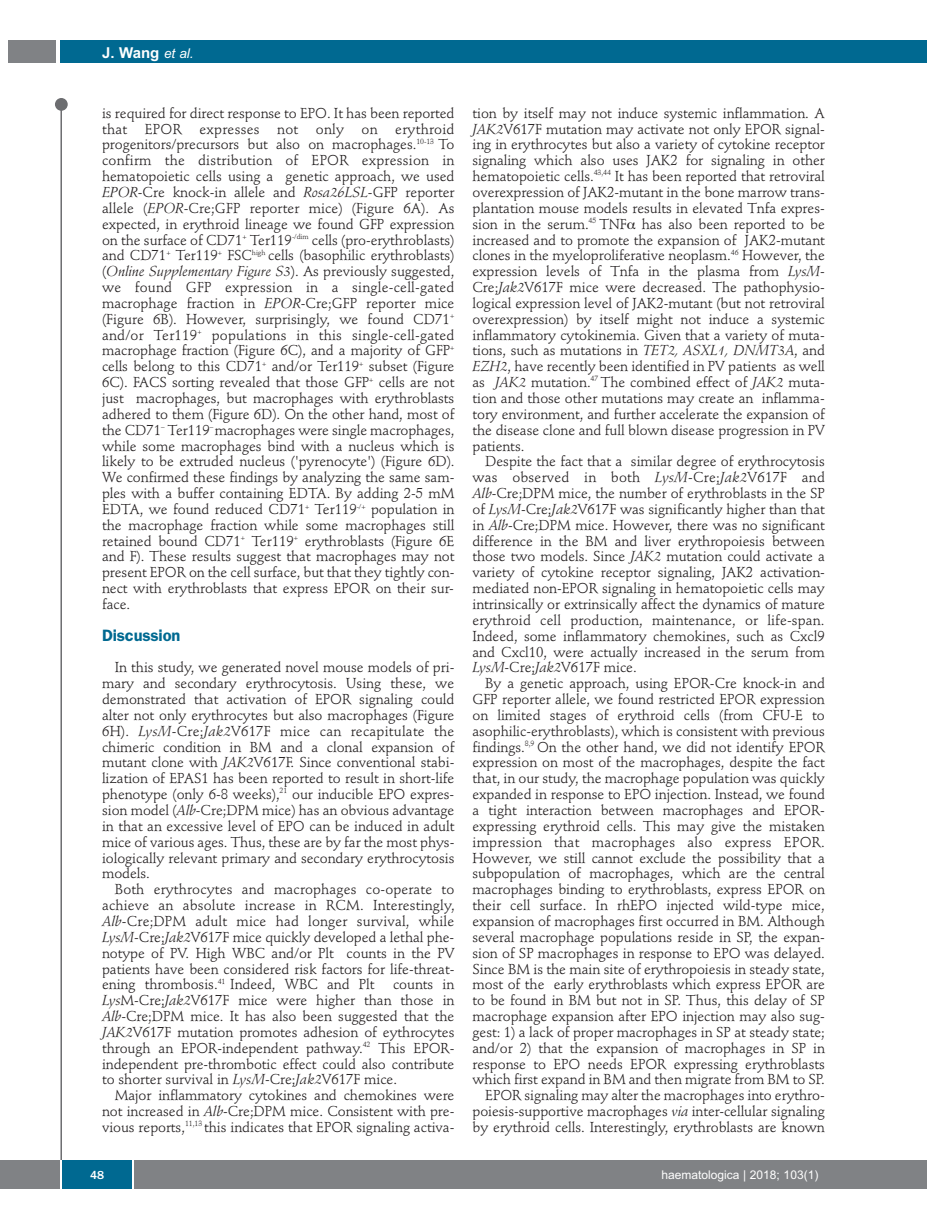
<style>
.page{position:relative;width:927px;height:1225px;background:#fff}
.page>*{position:absolute;margin:0;border:0;box-sizing:border-box;transform-origin:0 0}
.t1{font:600 16.5px "Franklin Gothic";letter-spacing:-.01em;color:#006991}
.t2{font:700 15px "Arial";color:#fff}
.t3{font:14.25px/15.9px "Stempel Schneidler";letter-spacing:-.005em;color:#231f20;text-align:justify}
.t4{font:12px "Arial";color:#fff}
.t5{font:500 12px "Franklin Gothic";color:#fff}
.s1{font-weight:400;font-style:italic;font-size:13.5px}
.s2{font-style:italic}
</style>
<div class="page">
<div style="left:911px;top:40px;width:16px;height:22px;background:#006991"></div>
<div style="left:910px;top:1160px;width:17px;height:28px;background:#808285"></div>
<div style="left:55px;top:98px;width:13px;height:13px;background:#6c6d70;border-radius:50%"></div>
<hr style="left:60px;top:101px;width:2px;height:1061px;background:#6c6d70">
<div style="left:60px;top:40px;width:852px;height:22px;background:#006991"></div>
<div style="left:9px;top:40px;width:47px;height:22px;background:#808285"></div>
<div style="left:0;top:1160px;width:911px;height:28px;background:#808285"></div>
<div style="left:62px;top:1160px;width:71px;height:28px;background:#006991"></div>
<hr style="left:60px;top:1160px;width:2px;height:28px;background:#fff">
<svg style="left:133px;top:1160px;width:1px;height:28px"></svg>
<p class="t2" style="left:102px;top:44px;width:93px">J. Wang <span class="s1">et al.</span></p>
<p class="t3" style="left:102px;top:106px;width:354px">is required for direct response to EPO. It has been reported that EPOR expresses not only on erythroid progenitors/precursors but also on macrophages.<sup>10-13</sup> To confirm the distribution of EPOR expression in hematopoietic cells using a genetic approach, we used <span class="s2">EPOR</span>-Cre knock-in allele and <span class="s2">Rosa26LSL</span>-GFP reporter allele (<span class="s2">EPOR</span>-Cre;GFP reporter mice) (Figure 6A). As expected, in erythroid lineage we found GFP expression on the surface of CD71<sup>+</sup> Ter119<sup>-/dim</sup> cells (pro-erythroblasts) and CD71<sup>+</sup> Ter119<sup>+</sup> FSC<sup>high</sup> cells (basophilic erythroblasts) (<span class="s2">Online Supplementary Figure S3</span>). As previously suggested, we found GFP expression in a single-cell-gated macrophage fraction in <span class="s2">EPOR</span>-Cre;GFP reporter mice (Figure 6B). However, surprisingly, we found CD71<sup>+ </sup>and/or Ter119<sup>+</sup> populations in this single-cell-gated macrophage fraction (Figure 6C), and a majority of GFP<sup>+ </sup>cells belong to this CD71<sup>+</sup> and/or Ter119<sup>+</sup> subset (Figure 6C). FACS sorting revealed that those GFP<sup>+</sup> cells are not just macrophages, but macrophages with erythroblasts adhered to them (Figure 6D). On the other hand, most of the CD71<sup>–</sup> Ter119<sup>–</sup> macrophages were single macrophages, while some macrophages bind with a nucleus which is likely to be extruded nucleus ('pyrenocyte') (Figure 6D).<br>We confirmed these findings by analyzing the same sam&shy;ples with a buffer containing EDTA. By adding 2-5 mM EDTA, we found reduced CD71<sup>+</sup> Ter119<sup>-/+</sup> population in the macrophage fraction while some macrophages still retained bound CD71<sup>+</sup> Ter119<sup>+</sup> erythroblasts (Figure 6E and F). These results suggest that macrophages may not present EPOR on the cell surface, but that they tightly con&shy;nect with erythroblasts that express EPOR on their sur&shy;face.</p>
<p class="t1" style="left:102px;top:629px;width:80px">Discussion</p>
<p class="t3" style="left:102px;top:661px;width:354px;text-indent:13px">In this study, we generated novel mouse models of pri&shy;mary and secondary erythrocytosis. Using these, we demonstrated that activation of EPOR signaling could alter not only erythrocytes but also macrophages (Figure 6H). <span class="s2">LysM</span>-Cre;<span class="s2">Jak2</span>V617F mice can recapitulate the chimeric condition in BM and a clonal expansion of mutant clone with <span class="s2">JAK2</span>V617F. Since conventional stabi&shy;lization of EPAS1 has been reported to result in short-life phenotype (only 6-8 weeks),<sup>21</sup> our inducible EPO expres&shy;sion model (<span class="s2">Alb</span>-Cre;DPM mice) has an obvious advantage in that an excessive level of EPO can be induced in adult mice of various ages. Thus, these are by far the most phys&shy;iologically relevant primary and secondary erythrocytosis models.</p>
<p class="t3" style="left:102px;top:882px;width:354px;text-indent:13px">Both erythrocytes and macrophages co-operate to achieve an absolute increase in RCM. Interestingly, <span class="s2">Alb</span>-Cre;DPM adult mice had longer survival, while <span class="s2">LysM</span>-Cre;<span class="s2">Jak2</span>V617F mice quickly developed a lethal phe&shy;notype of PV. High WBC and/or Plt counts in the PV patients have been considered risk factors for life-threat&shy;ening thrombosis.<sup>41</sup> Indeed, WBC and Plt</p>
<p class="t3" style="left:102px;top:978px;width:354px;text-indent:291px">counts in <span class="s2">Lys</span>M-Cre;<span class="s2">Jak2</span>V617F mice were higher than those in <span class="s2">Alb</span>-Cre;DPM mice. It has also been suggested that the <span class="s2">JAK2</span>V617F mutation promotes adhesion of eythrocytes through an EPOR-independent pathway.<sup>42</sup> This EPOR&shy;independent pre-thrombotic effect could also contribute to shorter survival in <span class="s2">LysM</span>-Cre;<span class="s2">Jak2</span>V617F mice.</p>
<p class="t3" style="left:102px;top:1088px;width:354px;text-indent:13px">Major inflammatory cytokines and chemokines were not increased in <span class="s2">Alb</span>-Cre;DPM mice. Consistent with pre&shy;vious reports,<sup>11,13</sup> this indicates that EPOR signaling activa-</p>
<p class="t3" style="left:472px;top:106px;width:354px">tion by itself may not induce systemic inflammation. A <span class="s2">JAK2</span>V617F mutation may activate not only EPOR signal&shy;ing in erythrocytes but also a variety of cytokine receptor signaling which also uses JAK2 for signaling in other hematopoietic cells.<sup>43,44</sup> It has been reported that retroviral overexpression of JAK2-mutant in the bone marrow trans&shy;plantation mouse models results in elevated Tnfa expres&shy;sion in the serum.<sup>45</sup> TNF has also been reported to be increased and to promote the expansion of JAK2-mutant clones in the myeloproliferative neoplasm.<sup>46</sup> However, the expression levels of Tnfa in the plasma from <span class="s2">LysM</span>-Cre;<span class="s2">Jak2</span>V617F mice were decreased. The pathophysio&shy;logical expression level of JAK2-mutant (but not retroviral overexpression) by itself might not induce a systemic inflammatory cytokinemia. Given that a variety of muta&shy;tions, such as mutations in <span class="s2">TET2, ASXL1, DNMT3A</span>, and <span class="s2">EZH2</span>, have recently been identified in PV patients as well as <span class="s2">JAK2</span> mutation.<sup>47</sup> The combined effect of <span class="s2">JAK2</span> muta&shy;tion and those other mutations may create an inflamma&shy;tory environment, and further accelerate the expansion of the disease clone and full blown disease progression in PV patients.</p>
<p class="t3" style="left:472px;top:455px;width:354px;text-indent:13px">Despite the fact that a similar degree of erythrocytosis was observed in both <span class="s2">LysM</span>-Cre;<span class="s2">Jak2</span>V617F and <span class="s2">Alb</span>-Cre;DPM mice, the number of erythroblasts in the SP of <span class="s2">LysM</span>-Cre;<span class="s2">Jak2</span>V617F was significantly higher than that in <span class="s2">Alb</span>-Cre;DPM mice. However, there was no significant difference in the BM and liver erythropoiesis between those two models. Since <span class="s2">JAK2</span> mutation could activate a variety of cytokine receptor signaling, JAK2 activation&shy;mediated non-EPOR signaling in hematopoietic cells may intrinsically or extrinsically affect the dynamics of mature erythroid cell production, maintenance, or life-span.<br>Indeed, some inflammatory chemokines, such as Cxcl9 and Cxcl10, were actually increased in the serum from <span class="s2">LysM</span>-Cre;<span class="s2">Jak2</span>V617F mice.</p>
<p class="t3" style="left:472px;top:677px;width:354px;text-align:right">By a genetic approach, using EPOR-Cre knock-in and GFP reporter allele, we found restricted EPOR expression on limited stages of erythroid cells (from CFU-E to asophilic-erythroblasts), which is consistent with previous findings.<sup>8,9</sup> On the other hand, we did not identify EPOR expression on most of the macrophages, despite the fact that, in our study, the macrophage population was quickly expanded in response to EPO injection. Instead, we found a tight interaction between macrophages and EPOR&shy;expressing erythroid cells. This may give the mistaken impression that macrophages also express EPOR.<br>However, we still cannot exclude the possibility that a subpopulation of macrophages, which are the central macrophages binding to erythroblasts, express EPOR on their cell surface. In rhEPO injected wild-type mice, expansion of macrophages first occurred in BM. Although several macrophage populations reside in SP, the expan&shy;sion of SP macrophages in response to EPO was delayed.<br>Since BM is the main site of erythropoiesis in steady state, most of the early erythroblasts which express EPOR are to be found in BM but not in SP. Thus, this delay of SP macrophage expansion after EPO injection may also sug&shy;gest: 1) a lack of proper macrophages in SP at steady state; and/or 2) that the expansion of macrophages in SP in response to EPO needs EPOR expressing erythroblasts which first expand in BM and then migrate from BM to SP.<br>EPOR signaling may alter the macrophages into erythro&shy;poiesis-supportive macrophages <span class="s2">via</span> inter-cellular signaling by erythroid cells. Interestingly, erythroblasts are known</p>
<p class="t5" style="left:90px;top:1167px;width:16px">48</p>
<p class="t4" style="left:661px;top:1167px;width:158px">haematologica | 2018; 103(1)</p>
</div>
